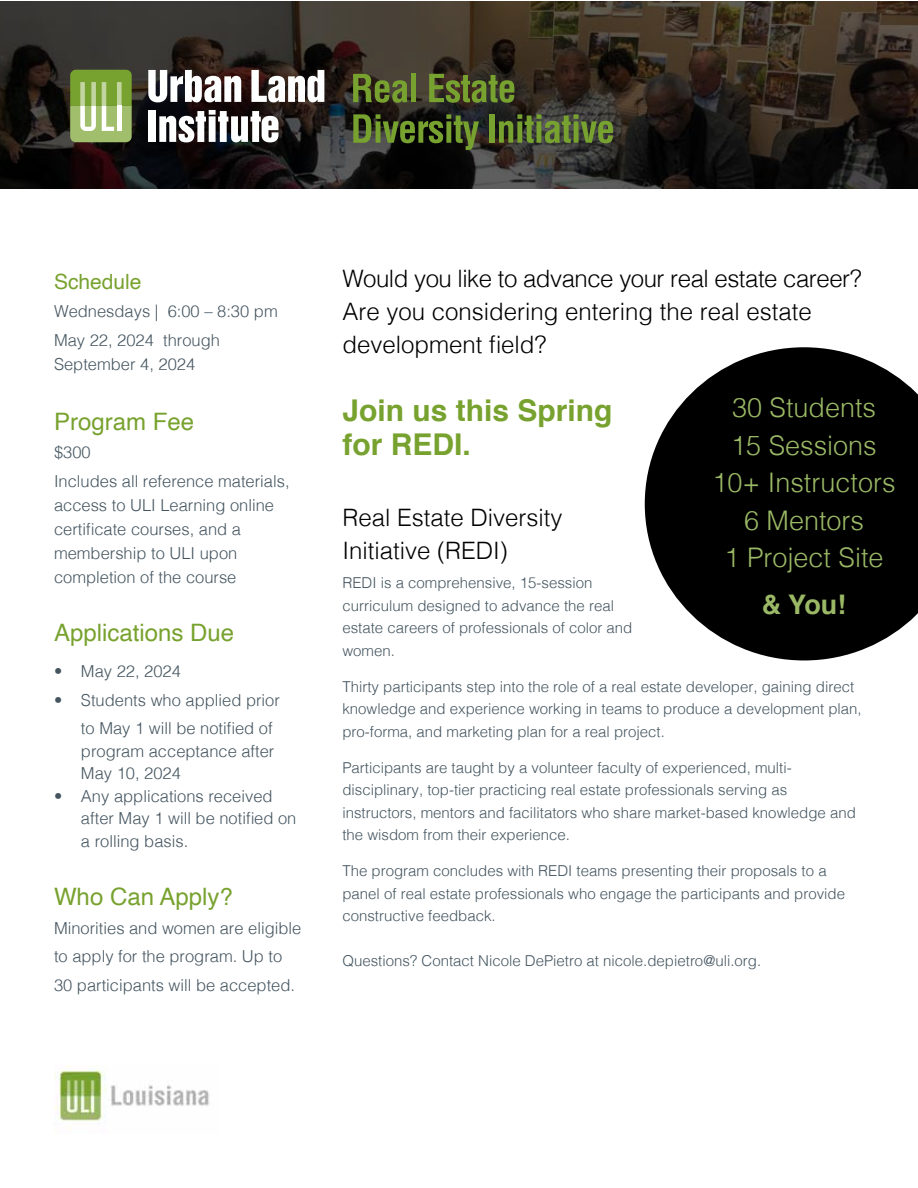
<style>
.page{position:relative;width:918px;height:1188px;background:#fff}
.page>*{position:absolute;margin:0;border:0;box-sizing:border-box;transform-origin:0 0}
.t1{font:700 30px/34.5px "Helvetica";color:#78a22f}
.t2{font:300 27px/37.5px "Helvetica";color:#9ab865;text-align:center}
.t3{font:700 27px "Helvetica";color:#9ab865}
.t4{font:300 24px/33px "Helvetica";color:#000}
.t5{font:24px "Helvetica";color:#78a22f}
.t6{font:21px "Helvetica";color:#78a22f}
.t7{font:300 16.5px/28.5px "Helvetica";color:#455560}
.t8{font:300 15px/22.5px "Helvetica";color:#455560}
</style>
<div class="page">
<svg style="left:0;top:1px;width:918px;height:188px"></svg>
<svg style="left:353px;top:74px;width:54px;height:29px"></svg>
<div style="left:411px;top:74px;width:5px;height:28px;background:#78a22f"></div>
<svg style="left:429px;top:74px;width:85px;height:29px"></svg>
<svg style="left:353px;top:114px;width:126px;height:36px"></svg>
<div style="left:490px;top:114px;width:5px;height:29px;background:#78a22f"></div>
<svg style="left:499px;top:114px;width:114px;height:29px"></svg>
<svg style="left:148px;top:70px;width:93px;height:32px"></svg>
<svg style="left:251px;top:70px;width:73px;height:32px"></svg>
<div style="left:149px;top:110px;width:7px;height:32px;background:#fdfefe"></div>
<svg style="left:159px;top:110px;width:119px;height:32px"></svg>
<svg style="left:70px;top:70px;width:62px;height:72px"></svg>
<svg style="left:645px;top:347px;width:273px;height:313px;fill:#000"></svg>
<img style="left:54px;top:1065px;width:156px;height:64px">
<h3 class="t6" style="left:54px;top:265px;width:89px">Schedule</h3>
<p class="t7" style="left:54px;top:296px;width:225px">Wednesdays | 6:00 – 8:30 pm<br>May 22, 2024 through</p>
<p class="t7" style="left:54px;top:348px;width:143px">September 4, 2024</p>
<h3 class="t5" style="left:54px;top:403px;width:142px">Program Fee</h3>
<p class="t7" style="left:54px;top:437px;width:237px">$300<br>Includes all reference materials,</p>
<p class="t7" style="left:54px;top:492px;width:222px;line-height:24px">access to ULI Learning online certificate courses, and a membership to ULI upon completion of the course</p>
<h3 class="t5" style="left:54px;top:614px;width:182px">Applications Due</h3>
<p class="t7" style="left:54px;top:656px;width:128px">• May 22, 2024</p>
<p class="t7" style="left:81px;top:684px;width:200px;text-indent:-27px">• Students who applied prior to May 1 will be notified of</p>
<p class="t7" style="left:81px;top:738px;width:195px;line-height:22.5px">program acceptance after<br>May 10, 2024</p>
<p class="t7" style="left:81px;top:783px;width:217px;line-height:22.5px;text-indent:-27px">• Any applications received after May 1 will be notified on a rolling basis.</p>
<h3 class="t5" style="left:54px;top:878px;width:180px">Who Can Apply?</h3>
<p class="t7" style="left:54px;top:912px;width:249px">Minorities and women are eligible to apply for the program. Up to<br>30 participants will be accepted.</p>
<h3 class="t4" style="left:342px;top:260px;width:521px">Would you like to advance your real estate career?<br>Are you considering entering the real estate development field?</h3>
<h2 class="t2" style="left:713px;top:387px;width:184px">30 Students<br>15 Sessions<br>10+ Instructors<br>6 Mentors<br>1 Project Site</h2>
<h2 class="t3" style="left:762px;top:583px;width:86px">&amp; You!</h2>
<h1 class="t1" style="left:342px;top:393px;width:272px">Join us this Spring for REDI.</h1>
<h3 class="t4" style="left:342px;top:499px;width:222px">Real Estate Diversity<br>Initiative (REDI)</h3>
<p class="t8" style="left:342px;top:570px;width:292px">REDI is a comprehensive, 15-session curriculum designed to advance the real estate careers of professionals of color and women.</p>
<p class="t8" style="left:342px;top:674px;width:521px">Thirty participants step into the role of a real estate developer, gaining direct knowledge and experience working in teams to produce a development plan, pro-forma, and marketing plan for a real project.</p>
<p class="t8" style="left:342px;top:755px;width:515px">Participants are taught by a volunteer faculty of experienced, multi&shy;disciplinary, top-tier practicing real estate professionals serving as instructors, mentors and facilitators who share market-based knowledge and the wisdom from their experience.</p>
<p class="t8" style="left:342px;top:858px;width:504px">The program concludes with REDI teams presenting their proposals to a panel of real estate professionals who engage the participants and provide constructive feedback.</p>
<p class="t8" style="left:342px;top:948px;width:420px">Questions? Contact Nicole DePietro at nicole.depietro@uli.org.</p>
</div>
